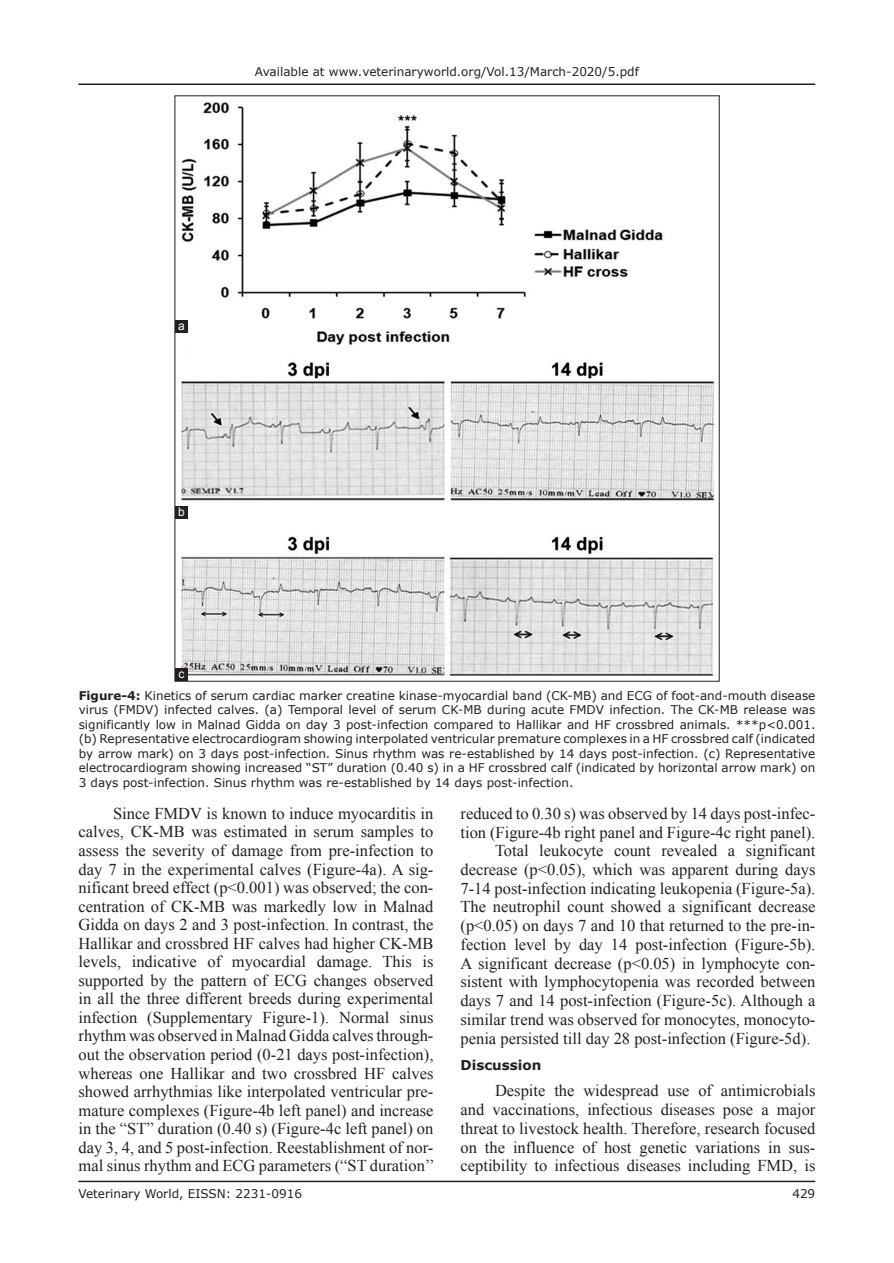
<style>
.page{position:relative;width:894px;height:1263px;background:#fff}
.page>*{position:absolute;margin:0;border:0;box-sizing:border-box;transform-origin:0 0}
.TX{font:16.5px/18.6px "Times New Roman";color:#231f20;text-align:justify}
.t1{font:700 13.5px "Verdana";color:#231f20}
.FGC{font:12px/14.5px "Verdana";color:#231f20;text-align:justify}
.LABEL{font:12px "Arial";color:#fff}
.s1{font-weight:700}
</style>
<div class="page">
<hr style="left:78px;top:1180px;width:737px;height:2px;background:#231f20">
<hr style="left:78px;top:83px;width:737px;height:2px;background:#231f20">
<img style="left:181px;top:102px;width:533px;height:574px">
<div style="left:175px;top:320px;width:13px;height:13px;background:#231f20"></div>
<div style="left:175px;top:506px;width:13px;height:13px;background:#231f20"></div>
<div style="left:175px;top:668px;width:13px;height:12px;background:#231f20"></div>
<p class="FGC" style="left:255px;top:64px;width:385px">Available at www.veterinaryworld.org/Vol.13/March-2020/5.pdf</p>
<p class="LABEL" style="left:178px;top:317px;width:8px">a</p>
<p class="LABEL" style="left:178px;top:503px;width:8px">b</p>
<p class="LABEL" style="left:178px;top:665px;width:7px">c</p>
<p class="FGC" style="left:79px;top:688px;width:738px"><span class="s1">Figure-4:</span> Kinetics of serum cardiac marker creatine kinase-myocardial band (CK-MB) and ECG of foot-and-mouth disease virus (FMDV) infected calves. (a) Temporal level of serum CK-MB during acute FMDV infection. The CK-MB release was significantly low in Malnad Gidda on day 3 post-infection compared to Hallikar and HF crossbred animals. ***p&lt;0.001. (b) Representative electrocardiogram showing interpolated ventricular premature complexes in a HF crossbred calf (indicated by arrow mark) on 3 days post-infection. Sinus rhythm was re-established by 14 days post-infection. (c) Representative electrocardiogram showing increased “ST” duration (0.40 s) in a HF crossbred calf (indicated by horizontal arrow mark) on 3 days post-infection. Sinus rhythm was re-established by 14 days post-infection.</p>
<p class="TX" style="left:78px;top:803px;width:357px;text-indent:34px">Since FMDV is known to induce myocarditis in calves, CK-MB was estimated in serum samples to assess the severity of damage from pre-infection to day 7 in the experimental calves (Figure-4a). A sig&shy;nificant breed effect (p&lt;0.001) was observed; the con&shy;centration of CK-MB was markedly low in Malnad Gidda on days 2 and 3 post-infection. In contrast, the Hallikar and crossbred HF calves had higher CK-MB levels, indicative of myocardial damage. This is supported by the pattern of ECG changes observed in all the three different breeds during experimental infection (Supplementary Figure-1). Normal sinus rhythm was observed in Malnad Gidda calves through&shy;out the observation period (0-21 days post-infection), whereas one Hallikar and two crossbred HF calves showed arrhythmias like interpolated ventricular pre&shy;mature complexes (Figure-4b left panel) and increase in the “ST” duration (0.40 s) (Figure-4c left panel) on day 3, 4, and 5 post-infection. Reestablishment of nor&shy;mal sinus rhythm and ECG parameters (“ST duration’’</p>
<p class="TX" style="left:460px;top:803px;width:356px">reduced to 0.30 s) was observed by 14 days post-infec&shy;tion (Figure-4b right panel and Figure-4c right panel).</p>
<p class="TX" style="left:460px;top:841px;width:356px;text-indent:34px">Total leukocyte count revealed a significant decrease (p&lt;0.05), which was apparent during days 7-14 post-infection indicating leukopenia (Figure-5a).<br>The neutrophil count showed a significant decrease (p&lt;0.05) on days 7 and 10 that returned to the pre-in&shy;fection level by day 14 post-infection (Figure-5b).<br>A significant decrease (p&lt;0.05) in lymphocyte con&shy;sistent with lymphocytopenia was recorded between days 7 and 14 post-infection (Figure-5c). Although a similar trend was observed for monocytes, monocyto&shy;penia persisted till day 28 post-infection (Figure-5d).</p>
<h1 class="t1" style="left:460px;top:1055px;width:82px">Discussion</h1>
<p class="TX" style="left:460px;top:1081px;width:356px;text-indent:34px">Despite the widespread use of antimicrobials and vaccinations, infectious diseases pose a major threat to livestock health. Therefore, research focused on the influence of host genetic variations in sus&shy;ceptibility to infectious diseases including FMD, is</p>
<p class="FGC" style="left:78px;top:1186px;width:225px">Veterinary World, EISSN: 2231-0916</p>
<p class="FGC" style="left:792px;top:1186px;width:24px">429</p>
</div>
